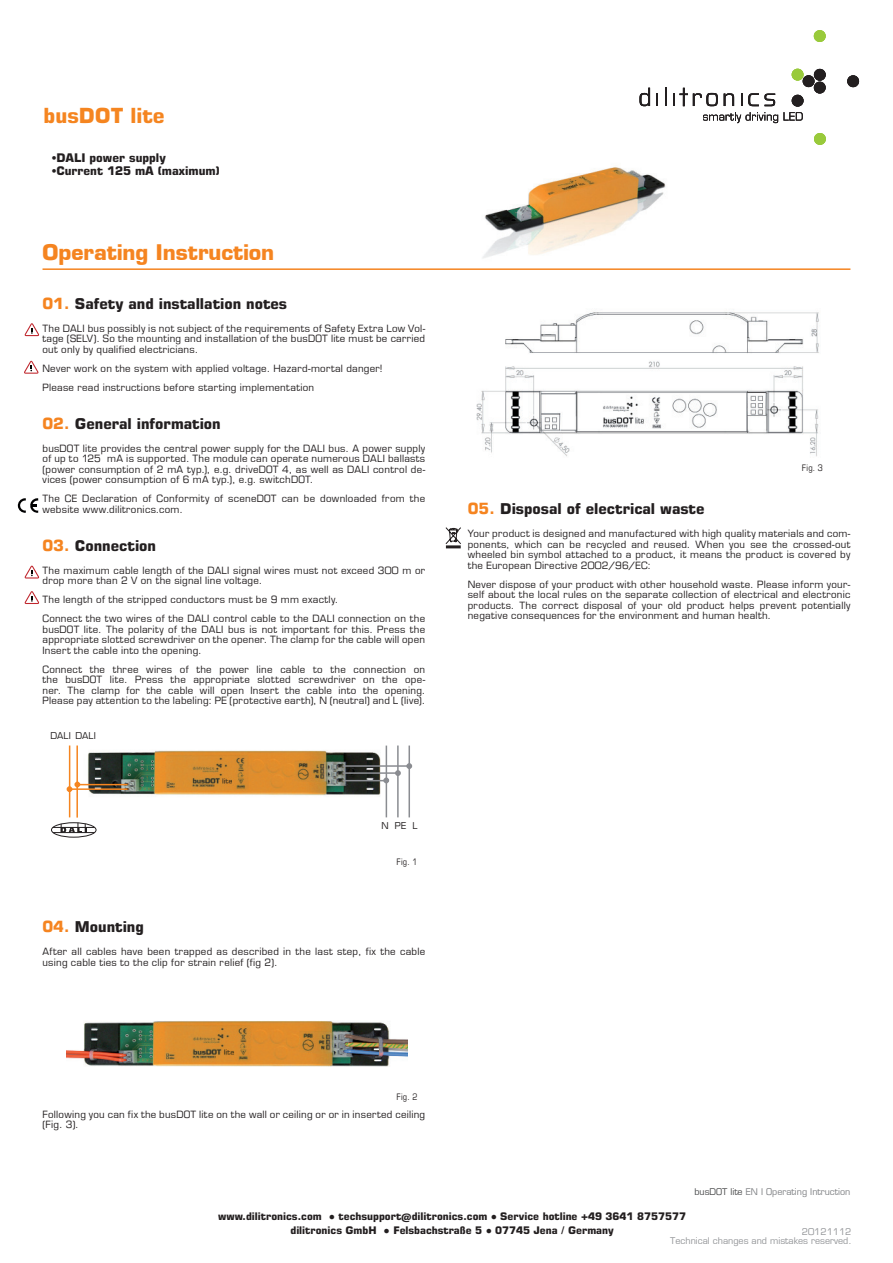
<style>
.page{position:relative;width:893px;height:1263px;background:#fff}
.page>*{position:absolute;margin:0;border:0;box-sizing:border-box;transform-origin:0 0}
.t1{font:700 21px "Eurostile";color:#f58420}
.t2{font:700 21px "Eurostile LT Pro";color:#f58520}
.t3{font:700 15px "Eurostile LT Pro";color:#231f20}
.t4{font:700 12px "Eurostile LT Pro";color:#231f20}
.t5{font:700 10.5px/13.5px "Eurostile LT Pro";color:#231f20;text-align:center}
.t6{font:9.75px/10.5px "Eurostile";letter-spacing:.025em;color:#231f20;text-align:justify}
.t7{font:9.15px "Eurostile";color:#231f20}
.t8{font:9px/9px "Eurostile";color:#939598;text-align:right}
.t9{font:9px "Eurostile";color:#808285}
.t10{font:condensed 9px "Eurostile LT Pro";letter-spacing:.025em;color:#231f20}
.s1{font-family:"Eurostile";color:#f58420}
.s2{color:#4b4c4d}
.s3{font-family:"Arial"}
</style>
<div class="page">
<hr style="left:42px;top:268px;width:808px;height:2px;background:#f58420">
<svg style="left:639px;top:88px;width:11px;height:18px"></svg>
<svg style="left:656px;top:93px;width:2px;height:13px"></svg>
<svg style="left:665px;top:88px;width:1px;height:18px"></svg>
<svg style="left:673px;top:88px;width:44px;height:18px"></svg>
<svg style="left:723px;top:93px;width:11px;height:13px"></svg>
<svg style="left:741px;top:93px;width:1px;height:13px"></svg>
<svg style="left:748px;top:93px;width:27px;height:13px"></svg>
<div style="left:813px;top:30px;width:12px;height:12px;background:#99ca3b;border-radius:50%"></div>
<div style="left:791px;top:69px;width:12px;height:12px;background:#99ca3b;border-radius:50%"></div>
<div style="left:814px;top:133px;width:11px;height:12px;background:#99ca3b;border-radius:50%"></div>
<div style="left:791px;top:95px;width:12px;height:12px;background:#231f20;border-radius:50%"></div>
<div style="left:802px;top:75px;width:12px;height:12px;background:#231f20;border-radius:50%"></div>
<div style="left:813px;top:69px;width:12px;height:12px;background:#231f20;border-radius:50%"></div>
<div style="left:813px;top:82px;width:12px;height:12px;background:#231f20;border-radius:50%"></div>
<div style="left:847px;top:75px;width:12px;height:12px;background:#231f20;border-radius:50%"></div>
<svg style="left:703px;top:112px;width:99px;height:11px"></svg>
<svg style="left:24px;top:323px;width:16px;height:13px"></svg>
<svg style="left:24px;top:361px;width:15px;height:13px"></svg>
<svg style="left:445px;top:527px;width:16px;height:17px"></svg>
<hr style="left:446px;top:545px;width:14px;height:3px;background:#231f20">
<svg style="left:18px;top:498px;width:21px;height:15px"></svg>
<img style="left:482px;top:167px;width:184px;height:91px">
<svg style="left:24px;top:566px;width:16px;height:13px"></svg>
<svg style="left:24px;top:591px;width:16px;height:13px"></svg>
<img style="left:80px;top:750px;width:303px;height:46px">
<hr style="left:343px;top:780px;width:44px;height:1px;background:#8a8c91">
<hr style="left:385px;top:746px;width:2px;height:71px;background:#8a8c91">
<hr style="left:397px;top:746px;width:1px;height:71px;background:#8a8c91">
<hr style="left:343px;top:772px;width:55px;height:2px;background:#8a8c91">
<hr style="left:343px;top:765px;width:65px;height:2px;background:#8a8c91">
<svg style="left:383px;top:778px;width:6px;height:5px"></svg>
<svg style="left:395px;top:763px;width:17px;height:13px"></svg>
<hr style="left:70px;top:788px;width:57px;height:2px;background:#f58520">
<hr style="left:76px;top:746px;width:2px;height:72px;background:#f58520">
<hr style="left:76px;top:784px;width:51px;height:1px;background:#f58520">
<svg style="left:67px;top:782px;width:13px;height:10px"></svg>
<hr style="left:69px;top:746px;width:1px;height:71px;background:#f58520">
<div style="left:51px;top:822px;width:45px;height:16px;border:1px solid #231f20;border-radius:50%"></div>
<svg style="left:51px;top:823px;width:45px;height:14px"></svg>
<hr style="left:408px;top:746px;width:2px;height:71px;background:#8a8c91">
<img style="left:67px;top:1021px;width:340px;height:46px">
<img style="left:476px;top:312px;width:343px;height:145px">
<h1 class="t2" style="left:44px;top:107px;width:122px">busDOT lite</h1>
<p class="t4" style="left:52px;top:153px;width:115px">• DALI power supply</p>
<p class="t4" style="left:52px;top:167px;width:169px">• Current 125 mA (maximum)</p>
<h1 class="t1" style="left:43px;top:245px;width:233px">Operating Instruction</h1>
<h2 class="t3" style="left:42px;top:298px;width:246px"><span class="s1">01.</span> Safety and installation notes</h2>
<p class="t6" style="left:42px;top:324px;width:384px">The DALI bus possibly is not subject of the requirements of Safety Extra Low Vol&shy;tage (SELV). So the mounting and installation of the busDOT lite must be carried out only by qualified electricians.</p>
<p class="t6" style="left:42px;top:360px;width:341px;line-height:19px">Never work on the system with applied voltage. Hazard-mortal danger!<br>Please read instructions before starting implementation</p>
<h2 class="t3" style="left:42px;top:418px;width:180px"><span class="s1">02.</span> General information</h2>
<p class="t6" style="left:42px;top:444px;width:384px">busDOT lite provides the central power supply for the DALI bus. A power supply of up to 125 mA is supported. The module can operate numerous DALI ballasts (power consumption of 2 mA typ.), e.g. driveDOT 4, as well as DALI control de&shy;vices (power consumption of 6 mA typ.), e.g. switchDOT.</p>
<p class="t6" style="left:42px;top:495px;width:384px">The CE Declaration of Conformity of sceneDOT can be downloaded from the website www.dilitronics.com.</p>
<h2 class="t3" style="left:42px;top:540px;width:115px"><span class="s1">03.</span> Connection</h2>
<p class="t6" style="left:42px;top:566px;width:384px">The maximum cable length of the DALI signal wires must not exceed 300 m or drop more than 2 V on the signal line voltage.</p>
<p class="t6" style="left:42px;top:591px;width:384px;line-height:19px">The length of the stripped conductors must be 9 mm exactly.<br>Connect the two wires of the DALI control cable to the DALI connection on the</p>
<p class="t6" style="left:42px;top:625px;width:384px">busDOT lite. The polarity of the DALI bus is not important for this. Press the appropriate slotted screwdriver on the opener. The clamp for the cable will open Insert the cable into the opening.</p>
<p class="t6" style="left:42px;top:665px;width:384px">Connect the three wires of the power line cable to the connection on the busDOT lite. Press the appropriate slotted screwdriver on the ope&shy;ner. The clamp for the cable will open Insert the cable into the opening.<br>Please pay attention to the labeling: PE (protective earth), N (neutral) and L (live).</p>
<p class="t7" style="left:51px;top:732px;width:47px">DALI DALI</p>
<p class="t7" style="left:381px;top:823px;width:38px">N PE L</p>
<p class="t10" style="left:396px;top:858px;width:22px">Fig. 1</p>
<h2 class="t3" style="left:42px;top:921px;width:103px"><span class="s1">04.</span> Mounting</h2>
<p class="t6" style="left:42px;top:947px;width:384px">After all cables have been trapped as described in the last step, fix the cable using cable ties to the clip for strain relief (fig 2).</p>
<p class="t10" style="left:802px;top:465px;width:22px">Fig. 3</p>
<h2 class="t3" style="left:468px;top:503px;width:238px"><span class="s1">05.</span> Disposal of electrical waste</h2>
<p class="t6" style="left:467px;top:529px;width:384px">Your product is designed and manufactured with high quality materials and com&shy;ponents, which can be recycled and reused. When you see the crossed-out wheeled bin symbol attached to a product, it means the product is covered by the European Directive 2002/96/EC:</p>
<p class="t6" style="left:468px;top:580px;width:384px">Never dispose of your product with other household waste. Please inform your&shy;self about the local rules on the separate collection of electrical and electronic products. The correct disposal of your old product helps prevent potentially negative consequences for the environment and human health.</p>
<p class="t10" style="left:396px;top:1094px;width:22px">Fig. 2</p>
<p class="t6" style="left:42px;top:1110px;width:384px">Following you can fix the busDOT lite on the wall or ceiling or or in inserted ceiling (Fig. 3).</p>
<p class="t9" style="left:694px;top:1188px;width:157px"><span class="s2">busDOT lite</span> EN I Operating Intruction</p>
<p class="t5" style="left:218px;top:1211px;width:469px">www.dilitronics.com <span class="s3">●</span> techsupport@dilitronics.com <span class="s3">●</span> Service hotline +49 3641 8757577 dilitronics GmbH <span class="s3">●</span> Felsbachstraße 5 <span class="s3">●</span> 07745 Jena / Germany</p>
<p class="t8" style="left:670px;top:1228px;width:183px">20121112<br>Technical changes and mistakes reserved.</p>
</div>
